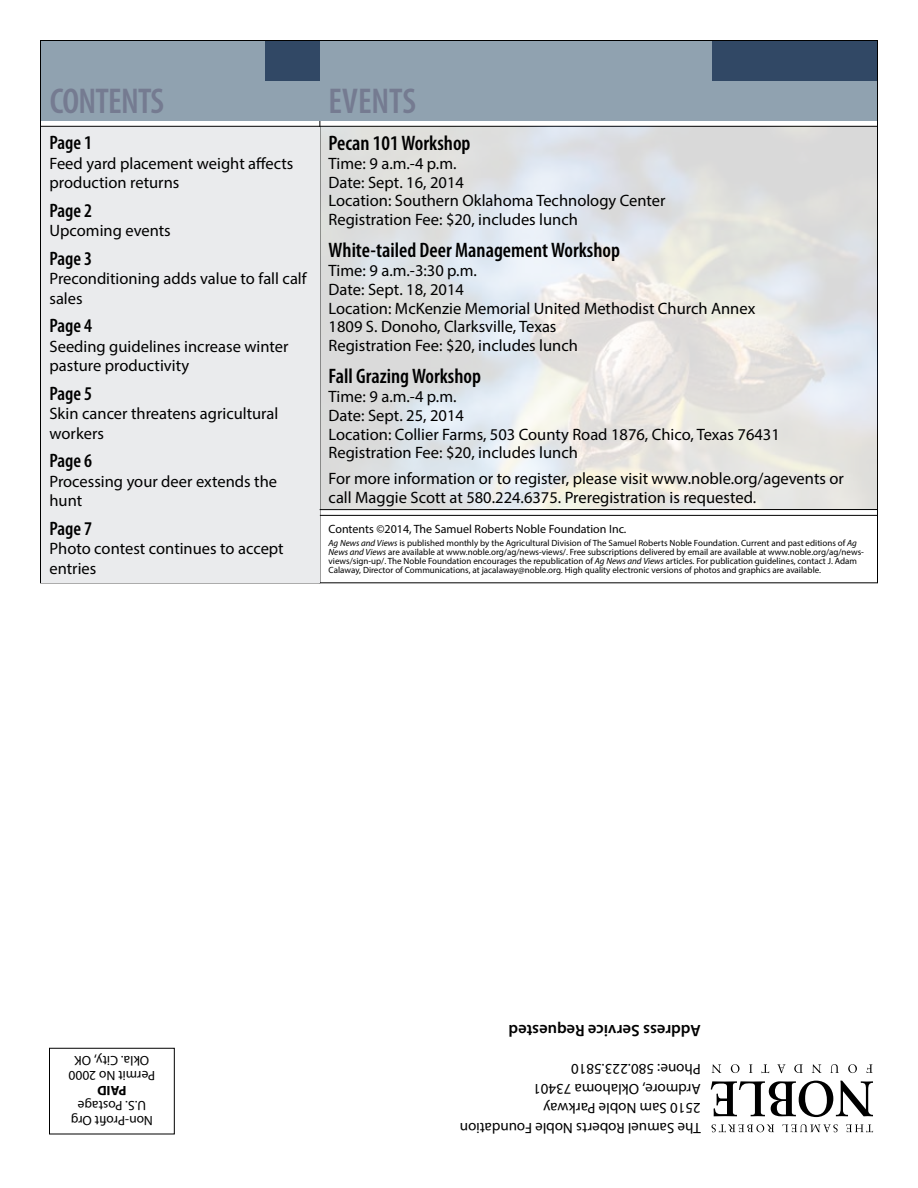
<style>
.page{position:relative;width:918px;height:1188px;background:#fff}
.page>*{position:absolute;margin:0;border:0;box-sizing:border-box;transform-origin:0 0}
.t1{font:600 condensed 36px "Myriad Pro";letter-spacing:-.02em;color:#757b91}
.t2{font:600 condensed 21px "Myriad Pro";color:#000}
.t3{font:600 condensed 19.5px "Myriad Pro";color:#000}
.t4{font:16.5px/18.8px "Myriad Pro";color:#000}
.t5{font:600 16.5px "Myriad Pro";color:#000}
.t6{font:15px/19.5px "Myriad Pro";color:#000}
.t7{font:13.5px/15px "Myriad Pro";color:#000;text-align:center}
.t8{font:700 13.5px "Myriad Pro";color:#000}
.t9{font:12px "Myriad Pro";color:#000}
.t10{font:9px/9px "Myriad Pro";color:#000}
.s1{font-style:italic}
</style>
<div class="page">
<hr style="left:40px;top:126px;width:838px;height:1px;background:#000">
<hr style="left:320px;top:40px;width:1px;height:543px;background:#000">
<div style="left:41px;top:41px;width:279px;height:79px;background:#90a2b0"></div>
<div style="left:265px;top:41px;width:55px;height:39px;background:#314865"></div>
<svg style="left:846px;top:1124px;width:27px;height:8px"></svg>
<svg style="left:782px;top:1124px;width:56px;height:8px"></svg>
<svg style="left:711px;top:1124px;width:63px;height:8px"></svg>
<svg style="left:711px;top:1081px;width:162px;height:36px"></svg>
<svg style="left:867px;top:1064px;width:6px;height:9px"></svg>
<svg style="left:848px;top:1064px;width:9px;height:9px"></svg>
<svg style="left:830px;top:1064px;width:9px;height:9px"></svg>
<svg style="left:812px;top:1064px;width:10px;height:9px"></svg>
<svg style="left:794px;top:1064px;width:9px;height:9px"></svg>
<svg style="left:777px;top:1064px;width:9px;height:9px"></svg>
<svg style="left:761px;top:1064px;width:8px;height:9px"></svg>
<svg style="left:749px;top:1064px;width:3px;height:9px"></svg>
<svg style="left:731px;top:1064px;width:9px;height:9px"></svg>
<svg style="left:712px;top:1064px;width:9px;height:9px"></svg>
<div style="left:49px;top:1048px;width:126px;height:86px;border:1px solid #000"></div>
<div style="left:41px;top:127px;width:279px;height:455px;background:#eaebed"></div>
<hr style="left:320px;top:515px;width:557px;height:1px;background:#000">
<div style="left:320px;top:41px;width:557px;height:79px;background:#90a2b0"></div>
<div style="left:713px;top:41px;width:164px;height:39px;background:#314865"></div>
<hr style="left:320px;top:509px;width:557px;height:1px;background:#000">
<img style="left:320px;top:127px;width:557px;height:382px">
<h1 class="t1" style="left:50px;top:79px;width:116px">CONTENTS</h1>
<p class="t3" style="left:50px;top:131px;width:44px">Page 1</p>
<p class="t4" style="left:50px;top:153px;width:246px;line-height:19.5px">Feed yard placement weight affects production returns</p>
<p class="t3" style="left:50px;top:198px;width:44px">Page 2</p>
<p class="t4" style="left:50px;top:221px;width:123px">Upcoming events</p>
<p class="t3" style="left:50px;top:246px;width:44px">Page 3</p>
<p class="t4" style="left:50px;top:269px;width:259px;line-height:19.5px">Preconditioning adds value to fall calf sales</p>
<p class="t3" style="left:50px;top:314px;width:44px">Page 4</p>
<p class="t4" style="left:50px;top:336px;width:241px;line-height:19.5px">Seeding guidelines increase winter pasture productivity</p>
<p class="t3" style="left:50px;top:381px;width:44px">Page 5</p>
<p class="t4" style="left:50px;top:404px;width:230px;line-height:19.5px">Skin cancer threatens agricultural workers</p>
<p class="t3" style="left:50px;top:449px;width:44px">Page 6</p>
<p class="t4" style="left:50px;top:471px;width:229px;line-height:19.5px">Processing your deer extends the hunt</p>
<p class="t3" style="left:50px;top:516px;width:44px">Page 7</p>
<p class="t4" style="left:50px;top:539px;width:236px;line-height:19.5px">Photo contest continues to accept entries</p>
<h1 class="t1" style="left:329px;top:79px;width:89px">EVENTS</h1>
<p class="t2" style="left:329px;top:130px;width:143px">Pecan 101 Workshop</p>
<p class="t4" style="left:329px;top:154px;width:338px">Time: 9 a.m.-4 p.m.<br>Date: Sept. 16, 2014<br>Location: Southern Oklahoma Technology Center<br>Registration Fee: $20, includes lunch</p>
<p class="t2" style="left:329px;top:238px;width:293px">White-tailed Deer Management Workshop</p>
<p class="t4" style="left:329px;top:261px;width:428px">Time: 9 a.m.-3:30 p.m.<br>Date: Sept. 18, 2014<br>Location: McKenzie Memorial United Methodist Church Annex 1809 S. Donoho, Clarksville, Texas<br>Registration Fee: $20, includes lunch</p>
<p class="t2" style="left:329px;top:364px;width:154px">Fall Grazing Workshop</p>
<p class="t4" style="left:329px;top:387px;width:453px">Time: 9 a.m.-4 p.m.<br>Date: Sept. 25, 2014<br>Location: Collier Farms, 503 County Road 1876, Chico, Texas 76431<br>Registration Fee: $20, includes lunch</p>
<p class="t4" style="left:329px;top:469px;width:517px">For more information or to register, please visit www.noble.org/agevents or call Maggie Scott at 580.224.6375. Preregistration is requested.</p>
<p class="t9" style="left:329px;top:521px;width:299px">Contents ©2014, The Samuel Roberts Noble Foundation Inc.</p>
<p class="t10" style="left:329px;top:539px;width:537px"><span class="s1">Ag News and Views</span> is published monthly by the Agricultural Division of The Samuel Roberts Noble Foundation. Current and past editions of <span class="s1">Ag News and Views</span> are available at www.noble.org/ag/news-views/. Free subscriptions delivered by email are available at www.noble.org/ag/news&shy;views/sign-up/. The Noble Foundation encourages the republication of <span class="s1">Ag News and Views</span> articles. For publication guidelines, contact J. Adam Calaway, Director of Communications, at jacalaway@noble.org. High quality electronic versions of photos and graphics are available.</p>
<p class="t7" style="left:155px;top:1083px;width:88px;rotate:-180deg">Permit No 2000<br>Okla. City, OK</p>
<p class="t8" style="left:126px;top:1099px;width:31px;rotate:-180deg">PAID</p>
<p class="t7" style="left:153px;top:1128px;width:84px;rotate:-180deg">Non-Profit Org<br>U.S. Postage</p>
<p class="t5" style="left:701px;top:1041px;width:194px;rotate:-180deg">Address Service Requested</p>
<p class="t6" style="left:701px;top:1138px;width:243px;rotate:-180deg">The Samuel Roberts Noble Foundation<br>2510 Sam Noble Parkway<br>Ardmore, Oklahoma 73401<br>Phone: 580.223.5810</p>
</div>
